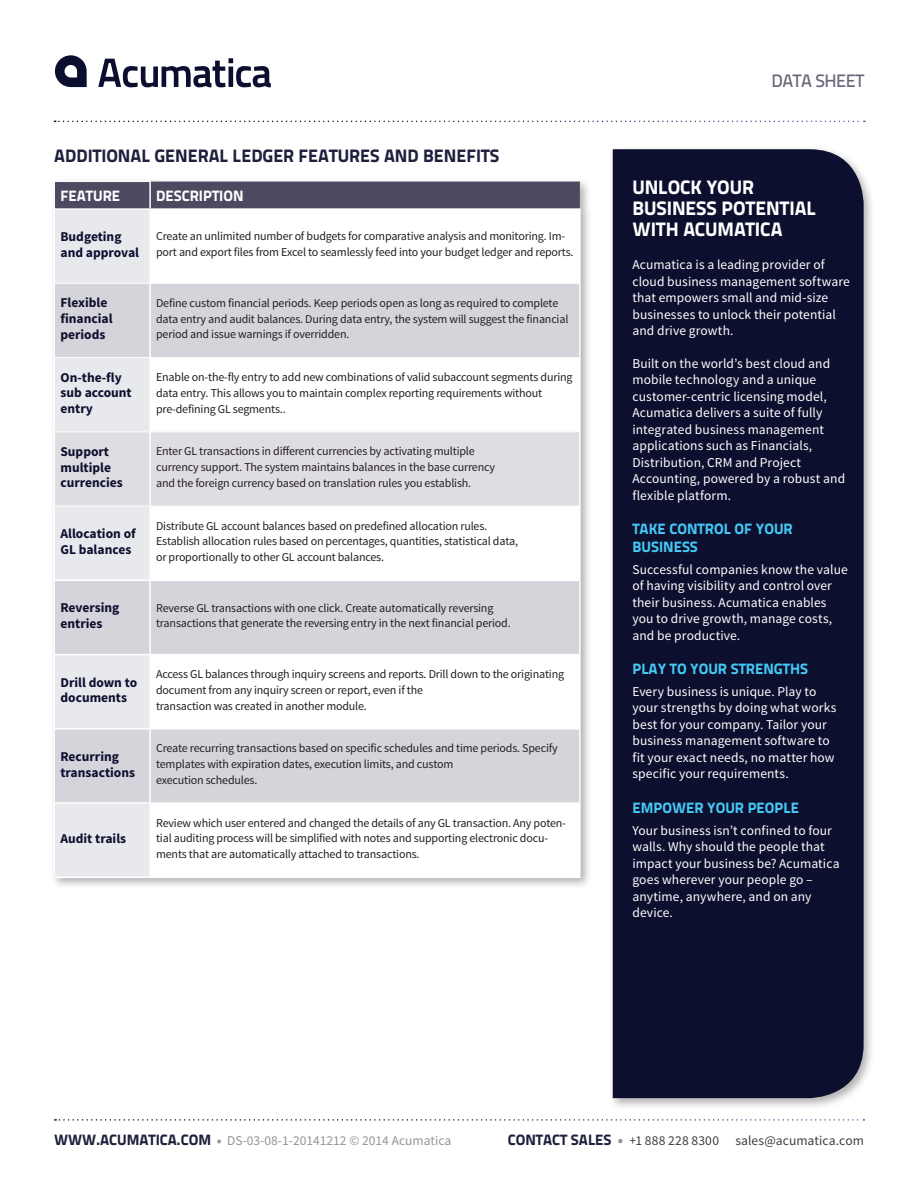
<style>
.page{position:relative;width:918px;height:1188px;background:#fff}
.page>*{position:absolute;margin:0;border:0;box-sizing:border-box;transform-origin:0 0}
.Sidebar_Subheader{font:19.5px/21px "Titillium Text 25 L 999 wt";letter-spacing:-.005em;color:#fff}
.Purple_Subhead{font:18px "Titillium Text 25 L 999 wt";color:#1e203c}
.t1{font:18px "Titillium Text 25 L 600 wt";letter-spacing:-.025em;color:#69657a}
.Sidebar_Blue_Subhead{font:15px/18px "Titillium Text 25 L 999 wt";color:#45c8f4}
.Table_Header{font:15px "Titillium Text 25 L 999 wt";color:#fff}
.Sidebar_Body_Copy{font:13.5px/16.5px "Source Sans Pro";letter-spacing:.005em;color:#fff}
.Table_Left_Column{font:700 13.5px/15.8px "Source Sans Pro";color:#0d0f2f}
.t2{font:13.5px "Source Sans Pro";color:#939598}
.t3{font:13.5px "Source Sans Pro";letter-spacing:.01em;color:#3e3e3f}
.Table_Right_Column{font:12px/15.8px "Source Sans Pro";letter-spacing:-.015em;color:#231f20}
.s1{font-family:"Titillium Text 25 L 999 wt";font-size:15px;color:#1e203c}
.s2{font-weight:900}
.s3{font-weight:900;font-size:15px;color:#939598}
</style>
<div class="page">
<svg style="left:54px;top:121px;width:811px;height:1px"></svg>
<svg style="left:55px;top:1119px;width:809px;height:2px"></svg>
<svg style="left:55px;top:55px;width:32px;height:32px"></svg>
<svg style="left:98px;top:58px;width:173px;height:29px"></svg>
<div style="left:608px;top:145px;width:268px;height:965px;background:#231f20;opacity:.35"></div>
<div style="left:613px;top:149px;width:251px;height:949px;background:#0d0f2f"></div>
<div style="left:50px;top:177px;width:543px;height:713px;background:#231f20;opacity:.35"></div>
<div style="left:55px;top:210px;width:94px;height:667px;background:#e8e9ed"></div>
<svg style="left:151px;top:210px;width:428px;height:667px"></svg>
<svg style="left:55px;top:284px;width:524px;height:518px"></svg>
<div style="left:55px;top:433px;width:524px;height:73px;background:#dfdde2"></div>
<div style="left:54px;top:182px;width:526px;height:27px;background:#4c4961"></div>
<hr style="left:54px;top:181px;width:97px;height:1px;background:#fff">
<hr style="left:54px;top:209px;width:1px;height:74px;background:#fff">
<hr style="left:54px;top:284px;width:1px;height:73px;background:#fff">
<hr style="left:54px;top:358px;width:1px;height:74px;background:#fff">
<hr style="left:54px;top:432px;width:1px;height:74px;background:#fff">
<hr style="left:54px;top:506px;width:1px;height:74px;background:#fff">
<hr style="left:54px;top:580px;width:1px;height:75px;background:#fff">
<hr style="left:54px;top:729px;width:1px;height:74px;background:#fff">
<hr style="left:54px;top:655px;width:1px;height:74px;background:#fff">
<hr style="left:54px;top:803px;width:1px;height:74px;background:#fff">
<hr style="left:149px;top:182px;width:2px;height:26px;background:#fff">
<hr style="left:149px;top:210px;width:2px;height:73px;background:#fff">
<hr style="left:149px;top:284px;width:2px;height:73px;background:#fff">
<hr style="left:149px;top:358px;width:2px;height:74px;background:#fff">
<hr style="left:149px;top:432px;width:2px;height:74px;background:#fff">
<hr style="left:149px;top:506px;width:2px;height:74px;background:#fff">
<hr style="left:149px;top:581px;width:2px;height:73px;background:#fff">
<hr style="left:149px;top:655px;width:2px;height:73px;background:#fff">
<hr style="left:149px;top:730px;width:2px;height:72px;background:#fff">
<hr style="left:149px;top:804px;width:2px;height:73px;background:#fff">
<hr style="left:55px;top:208px;width:95px;height:2px;background:#fff">
<hr style="left:150px;top:208px;width:431px;height:2px;background:#fff">
<hr style="left:579px;top:210px;width:2px;height:73px;background:#fff">
<hr style="left:579px;top:358px;width:2px;height:74px;background:#fff">
<hr style="left:579px;top:506px;width:2px;height:74px;background:#fff">
<hr style="left:579px;top:655px;width:2px;height:73px;background:#fff">
<hr style="left:579px;top:804px;width:2px;height:73px;background:#fff">
<hr style="left:54px;top:283px;width:96px;height:1px;background:#fff">
<hr style="left:150px;top:283px;width:429px;height:1px;background:#fff">
<hr style="left:54px;top:357px;width:96px;height:1px;background:#fff">
<hr style="left:150px;top:357px;width:429px;height:1px;background:#fff">
<hr style="left:579px;top:283px;width:2px;height:75px;background:#fff">
<hr style="left:54px;top:432px;width:96px;height:1px;background:#fff">
<hr style="left:150px;top:432px;width:429px;height:1px;background:#fff">
<hr style="left:54px;top:506px;width:96px;height:1px;background:#fff">
<hr style="left:150px;top:506px;width:429px;height:1px;background:#fff">
<hr style="left:579px;top:432px;width:2px;height:74px;background:#fff">
<hr style="left:55px;top:580px;width:95px;height:1px;background:#fff">
<hr style="left:150px;top:580px;width:431px;height:1px;background:#fff">
<hr style="left:579px;top:581px;width:2px;height:73px;background:#fff">
<hr style="left:55px;top:654px;width:95px;height:1px;background:#fff">
<hr style="left:150px;top:654px;width:431px;height:1px;background:#fff">
<hr style="left:55px;top:728px;width:95px;height:2px;background:#fff">
<hr style="left:150px;top:728px;width:431px;height:2px;background:#fff">
<hr style="left:579px;top:730px;width:2px;height:72px;background:#fff">
<hr style="left:55px;top:802px;width:95px;height:2px;background:#fff">
<hr style="left:150px;top:802px;width:431px;height:2px;background:#fff">
<hr style="left:54px;top:877px;width:96px;height:1px;background:#fff">
<hr style="left:150px;top:877px;width:431px;height:1px;background:#fff">
<p class="Purple_Subhead" style="left:54px;top:142px;width:446px">ADDITIONAL GENERAL LEDGER FEATURES AND BENEFITS</p>
<p class="Table_Header" style="left:60px;top:184px;width:61px">FEATURE</p>
<p class="Table_Header" style="left:156px;top:184px;width:89px">DESCRIPTION</p>
<p class="Table_Left_Column" style="left:60px;top:229px;width:80px">Budgeting and approval</p>
<p class="Table_Right_Column" style="left:156px;top:229px;width:419px">Create an unlimited number of budgets for comparative analysis and monitoring. Im&shy;port and export files from Excel to seamlessly feed into your budget ledger and reports.</p>
<p class="Table_Left_Column" style="left:60px;top:296px;width:54px">Flexible financial periods</p>
<p class="Table_Right_Column" style="left:156px;top:295px;width:414px">Define custom financial periods. Keep periods open as long as required to complete data entry and audit balances. During data entry, the system will suggest the financial period and issue warnings if overridden.</p>
<p class="Table_Left_Column" style="left:60px;top:370px;width:73px">On-the-fly sub account entry</p>
<p class="Table_Right_Column" style="left:156px;top:369px;width:418px">Enable on-the-fly entry to add new combinations of valid subaccount segments during data entry. This allows you to maintain complex reporting requirements without pre-defining GL segments..</p>
<p class="Table_Left_Column" style="left:60px;top:444px;width:64px">Support multiple currencies</p>
<p class="Table_Right_Column" style="left:156px;top:444px;width:341px">Enter GL transactions in different currencies by activating multiple currency support. The system maintains balances in the base currency and the foreign currency based on translation rules you establish.</p>
<p class="Table_Left_Column" style="left:60px;top:526px;width:77px">Allocation of<br>GL balances</p>
<p class="Table_Right_Column" style="left:156px;top:518px;width:363px">Distribute GL account balances based on predefined allocation rules.<br>Establish allocation rules based on percentages, quantities, statistical data, or proportionally to other GL account balances.</p>
<p class="Table_Left_Column" style="left:60px;top:600px;width:60px">Reversing entries</p>
<p class="Table_Right_Column" style="left:156px;top:600px;width:356px">Reverse GL transactions with one click. Create automatically reversing transactions that generate the reversing entry in the next financial period.</p>
<p class="Table_Left_Column" style="left:60px;top:675px;width:78px">Drill down to documents</p>
<p class="Table_Right_Column" style="left:156px;top:666px;width:410px">Access GL balances through inquiry screens and reports. Drill down to the originating document from any inquiry screen or report, even if the<br>transaction was created in another module.</p>
<p class="Table_Left_Column" style="left:60px;top:749px;width:76px">Recurring transactions</p>
<p class="Table_Right_Column" style="left:156px;top:741px;width:403px">Create recurring transactions based on specific schedules and time periods. Specify templates with expiration dates, execution limits, and custom<br>execution schedules.</p>
<p class="Table_Left_Column" style="left:60px;top:831px;width:67px">Audit trails</p>
<p class="Table_Right_Column" style="left:156px;top:815px;width:411px">Review which user entered and changed the details of any GL transaction. Any poten&shy;tial auditing process will be simplified with notes and supporting electronic docu&shy;ments that are automatically attached to transactions.</p>
<h2 class="t1" style="left:771px;top:67px;width:95px">DATA SHEET</h2>
<p class="Sidebar_Subheader" style="left:632px;top:176px;width:185px">UNLOCK YOUR<br>BUSINESS POTENTIAL<br>WITH ACUMATICA</p>
<p class="Sidebar_Body_Copy" style="left:632px;top:257px;width:219px">Acumatica is a leading provider of cloud business management software that empowers small and mid-size businesses to unlock their potential and drive growth.</p>
<p class="Sidebar_Body_Copy" style="left:632px;top:355px;width:214px">Built on the world’s best cloud and mobile technology and a unique customer-centric licensing model,<br>Acumatica delivers a suite of fully integrated business management applications such as Financials,<br>Distribution, CRM and Project<br>Accounting, powered by a robust and flexible platform.</p>
<p class="Sidebar_Blue_Subhead" style="left:632px;top:519px;width:162px">TAKE CONTROL OF YOUR<br>BUSINESS</p>
<p class="Sidebar_Body_Copy" style="left:632px;top:561px;width:217px">Successful companies know the value of having visibility and control over their business. Acumatica enables you to drive growth, manage costs, and be productive.</p>
<p class="Sidebar_Blue_Subhead" style="left:632px;top:659px;width:177px">PLAY TO YOUR STRENGTHS</p>
<p class="Sidebar_Body_Copy" style="left:632px;top:683px;width:205px">Every business is unique. Play to your strengths by doing what works best for your company. Tailor your business management software to fit your exact needs, no matter how specific your requirements.</p>
<p class="Sidebar_Blue_Subhead" style="left:632px;top:797px;width:168px">EMPOWER YOUR PEOPLE</p>
<p class="Sidebar_Body_Copy" style="left:632px;top:822px;width:209px">Your business isn’t confined to four walls. Why should the people that impact your business be? Acumatica goes wherever your people go – anytime, anywhere, and on any device.</p>
<p class="t2" style="left:54px;top:1132px;width:399px"><span class="s1">WWW.ACUMATICA.COM</span> <span class="s2">•</span> DS-03-08-1-20141212 © 2014 Acumatica</p>
<p class="t3" style="left:508px;top:1132px;width:358px"><span class="s1">CONTACT SALES</span> <span class="s3">•</span> +1 888 228 8300 sales@acumatica.com</p>
</div>
